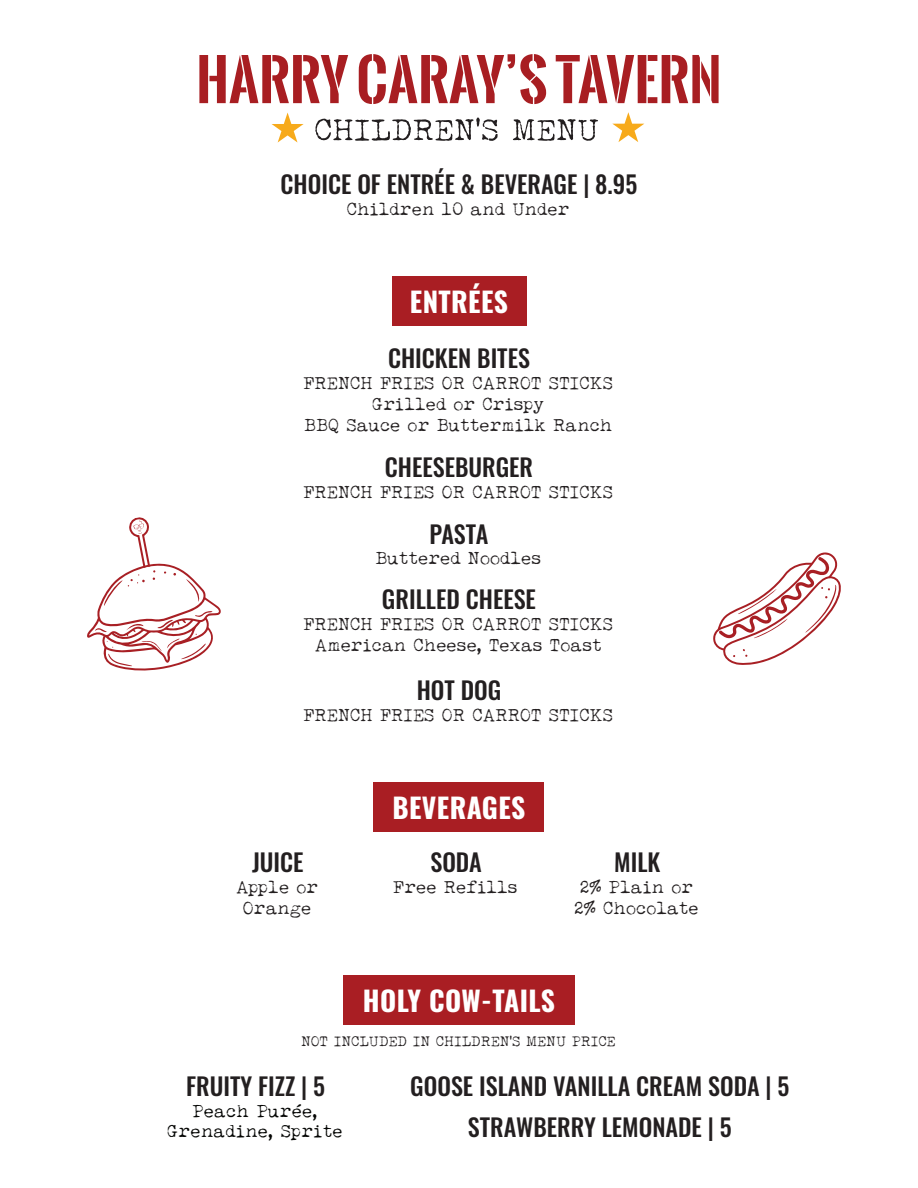
<style>
.page{position:relative;width:918px;height:1188px;background:#fff}
.page>*{position:absolute;margin:0;border:0;box-sizing:border-box;transform-origin:0 0}
.t1{font:700 27.6px "Oswald";letter-spacing:.015em;color:#fff}
.t2{font:500 24.15px "Oswald";color:#231f20}
.t3{font:17.25px "LUCKYTYPEWRITER";color:#231f20}
.t4{font:17.25px "LUCKYTYPEWRITER";letter-spacing:.01em;color:#040503}
.t5{font:13.8px "LUCKYTYPEWRITER";color:#231f20}
</style>
<div class="page">
<svg style="left:272px;top:113px;width:32px;height:30px"></svg>
<svg style="left:612px;top:112px;width:32px;height:30px"></svg>
<svg style="left:199px;top:55px;width:149px;height:48px"></svg>
<svg style="left:359px;top:54px;width:187px;height:50px"></svg>
<svg style="left:556px;top:55px;width:163px;height:48px"></svg>
<svg style="left:315px;top:117px;width:183px;height:24px"></svg>
<svg style="left:513px;top:119px;width:85px;height:22px"></svg>
<div style="left:392px;top:276px;width:134px;height:50px;background:#a91e23"></div>
<svg style="left:87px;top:518px;width:134px;height:153px"></svg>
<svg style="left:713px;top:552px;width:128px;height:113px"></svg>
<div style="left:374px;top:783px;width:170px;height:49px;background:#a91e23"></div>
<div style="left:343px;top:975px;width:232px;height:50px;background:#a91e23"></div>
<p class="t2" style="left:281px;top:172px;width:358px">CHOICE OF ENTRÉE &amp; BEVERAGE | 8.95</p>
<p class="t3" style="left:348px;top:199px;width:224px">Children 10 and Under</p>
<p class="t1" style="left:410px;top:287px;width:100px">ENTRÉES</p>
<p class="t2" style="left:388px;top:346px;width:144px">CHICKEN BITES</p>
<p class="t3" style="left:304px;top:374px;width:311px">FRENCH FRIES OR CARROT STICKS</p>
<p class="t3" style="left:373px;top:394px;width:174px">Grilled or Crispy</p>
<p class="t3" style="left:305px;top:415px;width:310px">BBQ Sauce or Buttermilk Ranch</p>
<p class="t2" style="left:385px;top:455px;width:150px">CHEESEBURGER</p>
<p class="t3" style="left:304px;top:482px;width:311px">FRENCH FRIES OR CARROT STICKS</p>
<p class="t2" style="left:430px;top:521px;width:60px">PASTA</p>
<p class="t3" style="left:376px;top:549px;width:167px">Buttered Noodles</p>
<p class="t2" style="left:382px;top:587px;width:156px">GRILLED CHEESE</p>
<p class="t3" style="left:304px;top:614px;width:311px">FRENCH FRIES OR CARROT STICKS</p>
<p class="t3" style="left:315px;top:635px;width:289px">American Cheese, Texas Toast</p>
<p class="t2" style="left:417px;top:678px;width:86px">HOT DOG</p>
<p class="t3" style="left:304px;top:706px;width:311px">FRENCH FRIES OR CARROT STICKS</p>
<p class="t2" style="left:252px;top:850px;width:53px">JUICE</p>
<p class="t3" style="left:237px;top:877px;width:84px">Apple or</p>
<p class="t3" style="left:244px;top:898px;width:70px">Orange</p>
<p class="t1" style="left:393px;top:794px;width:134px">BEVERAGES</p>
<p class="t2" style="left:430px;top:850px;width:53px">SODA</p>
<p class="t3" style="left:394px;top:877px;width:126px">Free Refills</p>
<p class="t2" style="left:614px;top:850px;width:48px">MILK</p>
<p class="t3" style="left:581px;top:877px;width:115px">2% Plain or</p>
<p class="t3" style="left:575px;top:898px;width:126px">2% Chocolate</p>
<p class="t1" style="left:363px;top:986px;width:194px">HOLY COW-TAILS</p>
<p class="t5" style="left:302px;top:1033px;width:316px">NOT INCLUDED IN CHILDREN’S MENU PRICE</p>
<p class="t2" style="left:186px;top:1073px;width:140px">FRUITY FIZZ | 5</p>
<p class="t4" style="left:193px;top:1101px;width:127px">Peach Purée,</p>
<p class="t4" style="left:168px;top:1122px;width:177px">Grenadine, Sprite</p>
<p class="t2" style="left:468px;top:1115px;width:265px">STRAWBERRY LEMONADE | 5</p>
<p class="t2" style="left:410px;top:1073px;width:381px">GOOSE ISLAND VANILLA CREAM SODA | 5</p>
</div>
